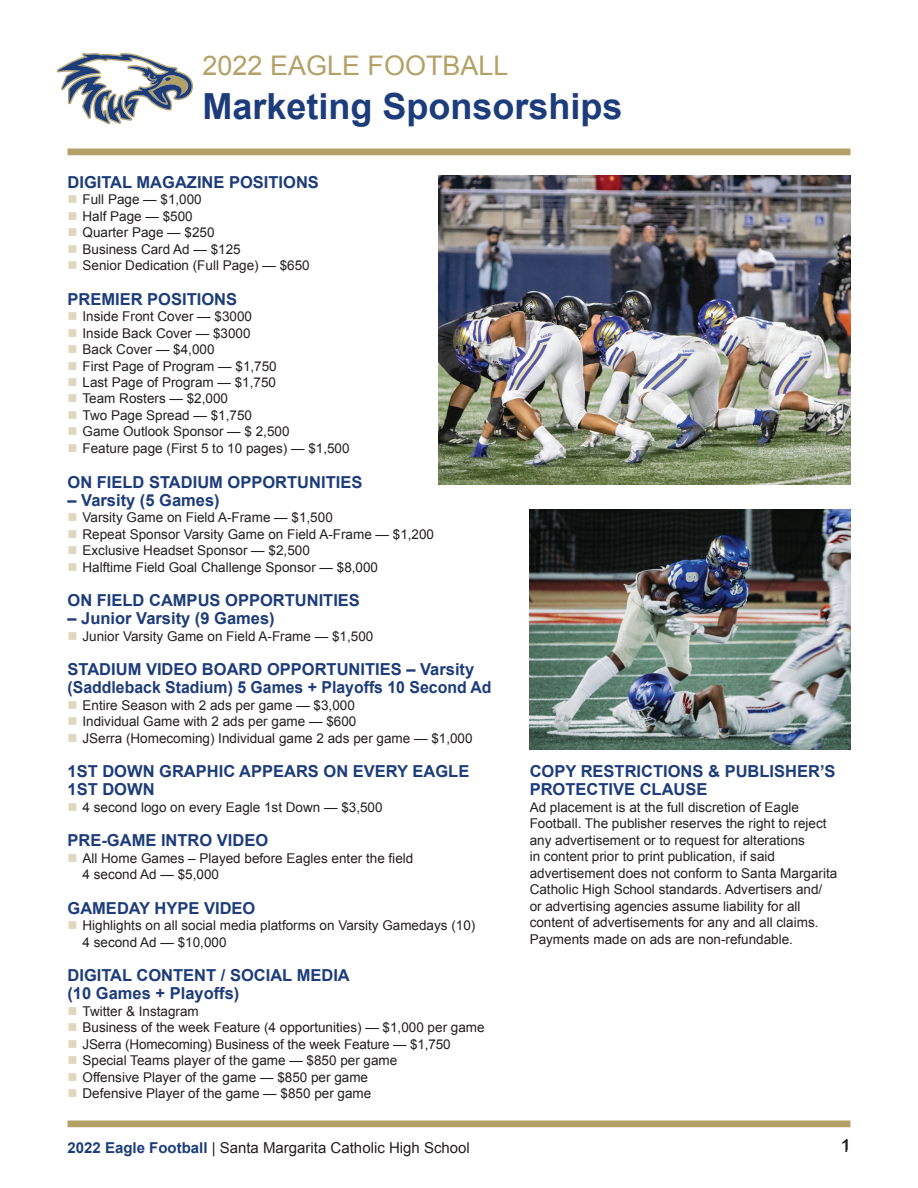
<style>
.page{position:relative;width:918px;height:1188px;background:#fff}
.page>*{position:absolute;margin:0;border:0;box-sizing:border-box;transform-origin:0 0}
.t1{font:700 36px "Arial";color:#1d3c7a}
.t2{font:27px "Arial";color:#b4a168}
.t3{font:18px "Arial";color:#231f20}
.t4{font:700 16.5px/18px "Arial";color:#1d3c7a}
.t5{font:15px "Arial";color:#231f20}
.t6{font:13.5px/16.5px "Arial";color:#231f20}
.s1{color:#dfd7bf}
.s2{font-weight:700;color:#1d3c7a}
.s3{font-size:15px}
</style>
<div class="page">
<div style="left:68px;top:148px;width:782px;height:7px;background:#b4a168"></div>
<div style="left:68px;top:1120px;width:782px;height:7px;background:#b4a168"></div>
<svg style="left:56px;top:53px;width:137px;height:72px"></svg>
<img style="left:530px;top:509px;width:320px;height:241px">
<img style="left:439px;top:176px;width:411px;height:308px">
<h2 class="t2" style="left:202px;top:48px;width:308px">2022 EAGLE FOOTBALL</h2>
<h1 class="t1" style="left:202px;top:82px;width:422px">Marketing Sponsorships</h1>
<p class="t4" style="left:68px;top:173px;width:253px">DIGITAL MAGAZINE POSITIONS</p>
<p class="t6" style="left:68px;top:191px;width:136px"><span class="s1">■</span> Full Page — $1,000</p>
<p class="t6" style="left:68px;top:208px;width:127px"><span class="s1">■</span> Half Page — $500</p>
<p class="t6" style="left:68px;top:224px;width:149px"><span class="s1">■</span> Quarter Page — $250</p>
<p class="t6" style="left:68px;top:241px;width:175px"><span class="s1">■</span> Business Card Ad — $125</p>
<p class="t6" style="left:68px;top:257px;width:244px"><span class="s1">■</span> Senior Dedication (Full Page) — $650</p>
<p class="t4" style="left:68px;top:290px;width:171px">PREMIER POSITIONS</p>
<p class="t6" style="left:68px;top:308px;width:186px"><span class="s1">■</span> Inside Front Cover — $3000</p>
<p class="t6" style="left:68px;top:325px;width:185px"><span class="s1">■</span> Inside Back Cover — $3000</p>
<p class="t6" style="left:68px;top:341px;width:149px"><span class="s1">■</span> Back Cover — $4,000</p>
<p class="t6" style="left:68px;top:358px;width:211px"><span class="s1">■</span> First Page of Program — $1,750</p>
<p class="t6" style="left:68px;top:374px;width:210px"><span class="s1">■</span> Last Page of Program — $1,750</p>
<p class="t6" style="left:68px;top:391px;width:162px"><span class="s1">■</span> Team Rosters — $2,000</p>
<p class="t6" style="left:68px;top:407px;width:186px"><span class="s1">■</span> Two Page Spread — $1,750</p>
<p class="t6" style="left:68px;top:424px;width:224px"><span class="s1">■</span> Game Outlook Sponsor — $ 2,500</p>
<p class="t6" style="left:68px;top:440px;width:284px"><span class="s1">■</span> Feature page (First 5 to 10 pages) — $1,500</p>
<p class="t4" style="left:68px;top:473px;width:296px">ON FIELD STADIUM OPPORTUNITIES</p>
<p class="t4" style="left:68px;top:491px;width:154px">– Varsity (5 Games)</p>
<p class="t6" style="left:68px;top:509px;width:267px"><span class="s1">■</span> Varsity Game on Field A-Frame — $1,500</p>
<p class="t6" style="left:68px;top:526px;width:368px"><span class="s1">■</span> Repeat Sponsor Varsity Game on Field A-Frame — $1,200</p>
<p class="t6" style="left:68px;top:542px;width:244px"><span class="s1">■</span> Exclusive Headset Sponsor — $2,500</p>
<p class="t6" style="left:68px;top:559px;width:312px"><span class="s1">■</span> Halftime Field Goal Challenge Sponsor — $8,000</p>
<p class="t4" style="left:68px;top:592px;width:294px">ON FIELD CAMPUS OPPORTUNITIES</p>
<p class="t4" style="left:68px;top:610px;width:209px">– Junior Varsity (9 Games)</p>
<p class="t6" style="left:68px;top:628px;width:307px"><span class="s1">■</span> Junior Varsity Game on Field A-Frame — $1,500</p>
<p class="t4" style="left:68px;top:661px;width:426px">STADIUM VIDEO BOARD OPPORTUNITIES – Varsity (Saddleback Stadium) 5 Games + Playoffs 10 Second Ad</p>
<p class="t6" style="left:68px;top:697px;width:289px"><span class="s1">■</span> Entire Season with 2 ads per game — $3,000</p>
<p class="t6" style="left:68px;top:713px;width:290px"><span class="s1">■</span> Individual Game with 2 ads per game — $600</p>
<p class="t6" style="left:68px;top:730px;width:407px"><span class="s1">■</span> JSerra (Homecoming) Individual game 2 ads per game — $1,000</p>
<p class="t4" style="left:68px;top:763px;width:403px">1ST DOWN GRAPHIC APPEARS ON EVERY EAGLE<br>1ST DOWN</p>
<p class="t6" style="left:68px;top:799px;width:317px"><span class="s1">■</span> 4 second logo on every Eagle 1st Down — $3,500</p>
<p class="t4" style="left:68px;top:832px;width:202px">PRE-GAME INTRO VIDEO</p>
<p class="t6" style="left:82px;top:850px;width:332px;text-indent:-15px"><span class="s1">■</span> All Home Games – Played before Eagles enter the field<br>4 second Ad — $5,000</p>
<p class="t4" style="left:68px;top:899px;width:189px">GAMEDAY HYPE VIDEO</p>
<p class="t6" style="left:82px;top:917px;width:394px;text-indent:-15px"><span class="s1">■</span> Highlights on all social media platforms on Varsity Gamedays (10)<br>4 second Ad — $10,000</p>
<p class="t4" style="left:68px;top:967px;width:284px">DIGITAL CONTENT / SOCIAL MEDIA (10 Games + Playoffs)</p>
<p class="t6" style="left:68px;top:1003px;width:133px"><span class="s1">■</span> Twitter &amp; Instagram</p>
<p class="t6" style="left:68px;top:1019px;width:419px"><span class="s1">■</span> Business of the week Feature (4 opportunities) — $1,000 per game</p>
<p class="t6" style="left:68px;top:1036px;width:385px"><span class="s1">■</span> JSerra (Homecoming) Business of the week Feature — $1,750</p>
<p class="t6" style="left:68px;top:1052px;width:331px"><span class="s1">■</span> Special Teams player of the game — $850 per game</p>
<p class="t6" style="left:68px;top:1069px;width:302px"><span class="s1">■</span> Offensive Player of the game — $850 per game</p>
<p class="t6" style="left:68px;top:1085px;width:305px"><span class="s1">■</span> Defensive Player of the game — $850 per game</p>
<p class="t4" style="left:530px;top:763px;width:307px">COPY RESTRICTIONS &amp; PUBLISHER’S<br>PROTECTIVE CLAUSE</p>
<p class="t6" style="left:530px;top:799px;width:309px">Ad placement is at the full discretion of Eagle Football. The publisher reserves the right to reject any advertisement or to request for alterations<br>in content prior to print publication, if said advertisement does not conform to Santa Margarita Catholic High School standards. Advertisers and/ or advertising agencies assume liability for all content of advertisements for any and all claims.<br>Payments made on ads are non-refundable.</p>
<p class="t5" style="left:67px;top:1138px;width:404px"><span class="s2">2022 Eagle Football</span> | Santa Margarita Catholic High School</p>
<h3 class="t3" style="left:840px;top:1134px;width:12px">1<span class="s3">1</span></h3>
</div>
